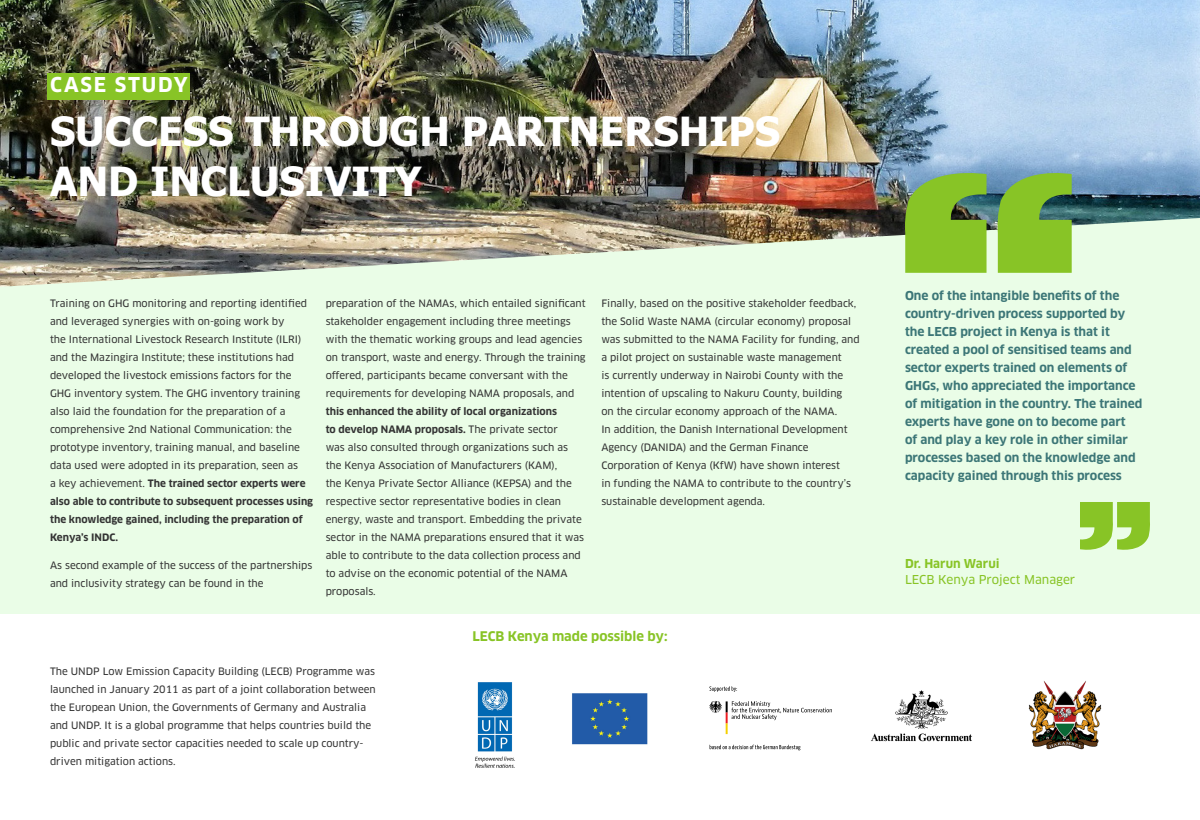
<style>
.page{position:relative;width:1200px;height:820px;background:#fff}
.page>*{position:absolute;margin:0;border:0;box-sizing:border-box;transform-origin:0 0}
.t1{font:700 40px/50px "Tahoma";color:#fff}
.t2{font:700 20px "Clan Pro";letter-spacing:.09em;color:#fff}
.titulo_impacts{font:700 13px "Clan Pro";color:#88c426}
.txtos{font:700 12px/18px "Clan Pro";color:#3c7677}
.txtos-2{font:12px "Clan Pro News";color:#88c426}
.txtos-3{font:700 12px "Clan Pro";color:#88c426}
.txtos-4{font:10px/18px "Clan Pro News";color:#333}
.s1{font-family:"Clan Pro";font-weight:700}
</style>
<div class="page">
<div style="left:0;top:192px;width:1200px;height:422px;background:#eafde7"></div>
<img style="left:0;top:0;width:1200px;height:287px">
<svg style="left:904px;top:165px;width:83px;height:108px;background:#81b642"></svg>
<svg style="left:997px;top:165px;width:75px;height:108px;background:#7db542"></svg>
<svg style="left:1080px;top:502px;width:70px;height:48px"></svg>
<div style="left:47px;top:73px;width:142px;height:27px;background:#88c426"></div>
<img style="left:572px;top:693px;width:76px;height:52px">
<img style="left:871px;top:690px;width:101px;height:52px">
<img style="left:475px;top:682px;width:40px;height:86px">
<svg style="left:709px;top:701px;width:123px;height:33px"></svg>
<svg style="left:709px;top:686px;width:28px;height:6px"></svg>
<svg style="left:710px;top:745px;width:90px;height:5px"></svg>
<img style="left:1028px;top:681px;width:74px;height:69px">
<p class="t2" style="left:50px;top:73px;width:139px">CASE STUDY</p>
<p class="t1" style="left:50px;top:108px;width:732px">SUCCESS THROUGH PARTNERSHIPS<br>AND INCLUSIVITY</p>
<p class="txtos-4" style="left:50px;top:294px;width:265px">Training on GHG monitoring and reporting identified and leveraged synergies with on-going work by<br>the International Livestock Research Institute (ILRI) and the Mazingira Institute; these institutions had developed the livestock emissions factors for the GHG inventory system. The GHG inventory training also laid the foundation for the preparation of a comprehensive 2nd National Communication: the prototype inventory, training manual, and baseline data used were adopted in its preparation, seen as<br>a key achievement. <span class="s1">The trained sector experts were also able to contribute to subsequent processes using the knowledge gained, including the preparation of Kenya’s INDC.</span></p>
<p class="txtos-4" style="left:50px;top:556px;width:264px">As second example of the success of the partnerships and inclusivity strategy can be found in the</p>
<p class="txtos-4" style="left:326px;top:294px;width:262px">preparation of the NAMAs, which entailed significant stakeholder engagement including three meetings with the thematic working groups and lead agencies on transport, waste and energy. Through the training offered, participants became conversant with the requirements for developing NAMA proposals, and <span class="s1">this enhanced the ability of local organizations<br>to develop NAMA proposals.</span> The private sector<br>was also consulted through organizations such as the Kenya Association of Manufacturers (KAM),<br>the Kenya Private Sector Alliance (KEPSA) and the respective sector representative bodies in clean energy, waste and transport. Embedding the private sector in the NAMA preparations ensured that it was able to contribute to the data collection process and to advise on the economic potential of the NAMA proposals.</p>
<p class="txtos-4" style="left:601px;top:294px;width:260px">Finally, based on the positive stakeholder feedback, the Solid Waste NAMA (circular economy) proposal was submitted to the NAMA Facility for funding, and a pilot project on sustainable waste management<br>is currently underway in Nairobi County with the intention of upscaling to Nakuru County, building<br>on the circular economy approach of the NAMA.<br>In addition, the Danish International Development Agency (DANIDA) and the German Finance Corporation of Kenya (KfW) have shown interest<br>in funding the NAMA to contribute to the country’s sustainable development agenda.</p>
<p class="txtos" style="left:905px;top:287px;width:239px">One of the intangible benefits of the country-driven process supported by the LECB project in Kenya is that it created a pool of sensitised teams and sector experts trained on elements of GHGs, who appreciated the importance of mitigation in the country. The trained experts have gone on to become part<br>of and play a key role in other similar processes based on the knowledge and capacity gained through this process</p>
<p class="txtos-3" style="left:905px;top:557px;width:96px">Dr. Harun Warui</p>
<p class="txtos-2" style="left:905px;top:573px;width:172px">LECB Kenya Project Manager</p>
<p class="titulo_impacts" style="left:473px;top:629px;width:197px">LECB Kenya made possible by:</p>
<p class="txtos-4" style="left:50px;top:662px;width:327px">The UNDP Low Emission Capacity Building (LECB) Programme was launched in January 2011 as part of a joint collaboration between the European Union, the Governments of Germany and Australia and UNDP. It is a global programme that helps countries build the public and private sector capacities needed to scale up country&shy;driven mitigation actions.</p>
</div>
